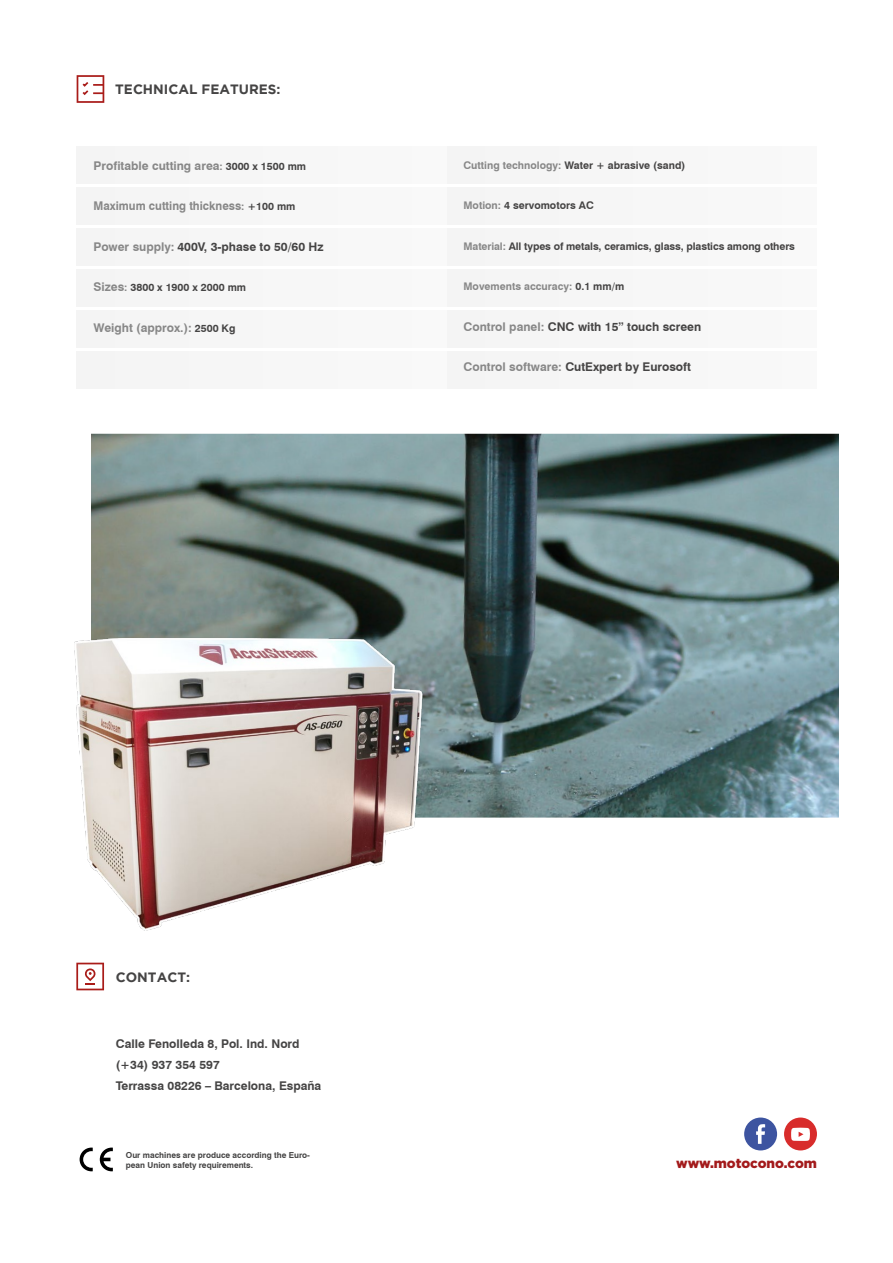
<style>
.page{position:relative;width:893px;height:1263px;background:#fff}
.page>*{position:absolute;margin:0;border:0;box-sizing:border-box;transform-origin:0 0}
.t1{font:700 13.5px "Gotham";color:#454444}
.t2{font:900 13.5px "Gotham";letter-spacing:-.005em;color:#a31a1b}
.t3{font:700 12px/21px "Swiss 721 BT";color:#454444}
.t4{font:700 12px "Swiss 721 BT";color:#878787}
.t5{font:700 12px "Swiss 721 BT";color:#878787;scale:.95 1}
.t6{font:700 10.5px "Swiss 721 BT";color:#454444}
.t7{font:700 10.5px "Swiss 721 BT";color:#878787}
.t8{font:700 8.25px/9.9px "Swiss 721 BT";color:#454444}
.s1{font-size:10.5px}
.s2{font-size:10.5px;color:#454444}
.s3{color:#878787}
.s4{font-size:12px;color:#878787}
.s5{color:#454444}
</style>
<div class="page">
<div style="left:446px;top:146px;width:370px;height:37px;background:#f6f6f6"></div>
<div style="left:76px;top:146px;width:370px;height:37px;background:#f6f6f6"></div>
<div style="left:446px;top:188px;width:370px;height:36px;background:#f6f6f6"></div>
<div style="left:76px;top:188px;width:370px;height:36px;background:#f6f6f6"></div>
<div style="left:446px;top:229px;width:370px;height:36px;background:#f6f6f6"></div>
<div style="left:77px;top:229px;width:369px;height:36px;background:#f6f6f6"></div>
<div style="left:446px;top:270px;width:370px;height:36px;background:#f6f6f6"></div>
<div style="left:77px;top:270px;width:369px;height:36px;background:#f6f6f6"></div>
<div style="left:446px;top:311px;width:370px;height:36px;background:#f6f6f6"></div>
<div style="left:77px;top:311px;width:369px;height:36px;background:#f6f6f6"></div>
<div style="left:446px;top:352px;width:370px;height:36px;background:#f6f6f6"></div>
<div style="left:77px;top:352px;width:369px;height:36px;background:#f6f6f6"></div>
<img style="left:91px;top:434px;width:748px;height:383px">
<img style="left:74px;top:607px;width:374px;height:324px">
<svg style="left:77px;top:75px;width:27px;height:28px"></svg>
<svg style="left:76px;top:963px;width:28px;height:27px"></svg>
<svg style="left:100px;top:1147px;width:13px;height:24px"></svg>
<svg style="left:80px;top:1147px;width:13px;height:24px"></svg>
<div style="left:784px;top:1117px;width:33px;height:33px;background:#d82c2b;border-radius:50%"></div>
<svg style="left:791px;top:1128px;width:19px;height:13px"></svg>
<div style="left:744px;top:1117px;width:33px;height:33px;background:#3d54a0;border-radius:50%"></div>
<svg style="left:756px;top:1124px;width:9px;height:20px"></svg>
<p class="t1" style="left:115px;top:82px;width:167px">TECHNICAL FEATURES:</p>
<p class="t4" style="left:94px;top:158px;width:214px">Profitable cutting area<span class="s1">:</span> <span class="s2">3000 x 1500 mm</span></p>
<p class="t5" style="left:94px;top:199px;width:214px">Maximum cutting thickness<span class="s1">:</span> <span class="s2">+100 mm</span></p>
<p class="t3" style="left:94px;top:236px;width:232px"><span class="s3">Power supply:</span> 400V, 3-phase to 50/60 Hz</p>
<p class="t6" style="left:94px;top:281px;width:154px"><span class="s4">Sizes</span><span class="s3">:</span> 3800 x 1900 x 2000 mm</p>
<p class="t4" style="left:94px;top:320px;width:143px">Weight (approx.): <span class="s2">2500 Kg</span></p>
<p class="t6" style="left:463px;top:158px;width:223px"><span class="s3">Cutting technology:</span> Water + abrasive (sand)</p>
<p class="t6" style="left:463px;top:199px;width:132px"><span class="s3">Motion:</span> 4 servomotors AC</p>
<p class="t6" style="left:463px;top:239px;width:333px"><span class="s3">Material:</span> All types of metals, ceramics, glass, plastics among others</p>
<p class="t7" style="left:463px;top:280px;width:162px">Movements accuracy: <span class="s5">0.1 mm/m</span></p>
<p class="t3" style="left:463px;top:316px;width:239px"><span class="s3">Control panel:</span> CNC with 15” touch screen</p>
<p class="t3" style="left:463px;top:356px;width:229px"><span class="s3">Control software:</span> CutExpert by Eurosoft</p>
<p class="t1" style="left:116px;top:969px;width:76px">CONTACT:</p>
<p class="t3" style="left:116px;top:1033px;width:207px">Calle Fenolleda 8, Pol. Ind. Nord (+34) 937 354 597<br>Terrassa 08226 – Barcelona, España</p>
<p class="t8" style="left:126px;top:1150px;width:186px">Our machines are produce according the Euro&shy;pean Union safety requirements.</p>
<p class="t2" style="left:676px;top:1155px;width:142px">www.motocono.com</p>
</div>
